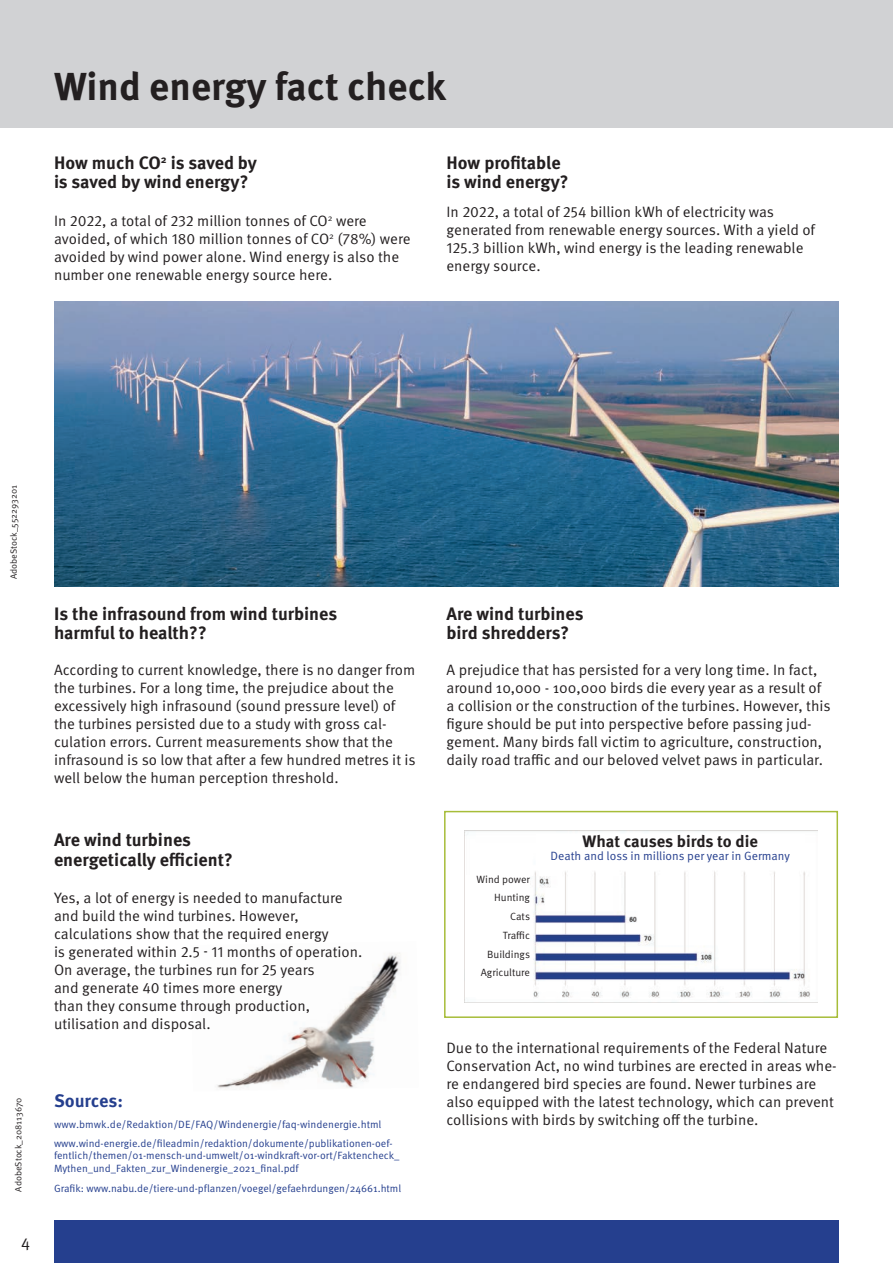
<style>
.page{position:relative;width:893px;height:1263px;background:#fff}
.page>*{position:absolute;margin:0;border:0;box-sizing:border-box;transform-origin:0 0}
.t1{font:700 39px "Meta OT";color:#231f20}
.t2{font:700 18px/19.5px "Meta OT";color:#231f20}
.t3{font:700 18px "Meta Correspondence Pro";letter-spacing:-.01em;color:#253f8e}
.t4{font:700 16.5px "Meta OT";letter-spacing:-.005em;color:#231f20}
.t5{font:16.5px "Meta OT Norm";color:#231f20}
.t6{font:15px/18px "Meta OT Norm";color:#231f20}
.t7{font:12px "Meta OT Norm";color:#253f8e}
.t8{font:10.5px/12.6px "Meta OT Norm";color:#253f8e}
.t9{font:10.5px "Meta Correspondence Pro";color:#253f8e}
.t10{font:10.5px/18.8px "Meta OT Norm";color:#231f20;text-align:right}
.t11{font:9px "Meta OT Norm";color:#231f20}
</style>
<div class="page">
<div style="left:0;top:0;width:893px;height:128px;background:#d1d2d4"></div>
<div style="left:54px;top:1220px;width:785px;height:43px;background:#253f8e"></div>
<img style="left:54px;top:302px;width:785px;height:285px">
<img style="left:217px;top:953px;width:184px;height:136px">
<img style="left:464px;top:830px;width:354px;height:172px">
<div style="left:444px;top:811px;width:394px;height:207px;border:2px solid #a7bd39"></div>
<div style="left:536px;top:834px;width:269px;height:33px;background:#fff"></div>
<div style="left:465px;top:875px;width:65px;height:121px;background:#fff"></div>
<p class="t1" style="left:54px;top:62px;width:394px">Wind energy fact check</p>
<p class="t2" style="left:54px;top:153px;width:205px">How much CO<sup>2</sup> is saved by is saved by wind energy?</p>
<p class="t6" style="left:54px;top:212px;width:358px">In 2022, a total of 232 million tonnes of CO<sup>2</sup> were avoided, of which 180 million tonnes of CO<sup>2</sup> (78%) were avoided by wind power alone. Wind energy is also the number one renewable energy source here.</p>
<p class="t2" style="left:446px;top:153px;width:124px">How profitable is wind energy?</p>
<p class="t6" style="left:446px;top:203px;width:370px">In 2022, a total of 254 billion kWh of electricity was generated from renewable energy sources. With a yield of 125.3 billion kWh, wind energy is the leading renewable energy source.</p>
<p class="t11" style="left:8px;top:579px;width:95px;rotate:-90deg">AdobeStock_552293201</p>
<p class="t2" style="left:54px;top:604px;width:285px">Is the infrasound from wind turbines harmful to health??</p>
<p class="t6" style="left:54px;top:661px;width:363px">According to current knowledge, there is no danger from the turbines. For a long time, the prejudice about the excessively high infrasound (sound pressure level) of the turbines persisted due to a study with gross cal&shy;culation errors. Current measurements show that the infrasound is so low that after a few hundred metres it is well below the human perception threshold.</p>
<p class="t2" style="left:54px;top:830px;width:180px">Are wind turbines energetically efficient?</p>
<p class="t6" style="left:54px;top:889px;width:310px">Yes, a lot of energy is needed to manufacture and build the wind turbines. However, calculations show that the required energy<br>is generated within 2.5 - 11 months of operation.<br>On average, the turbines run for 25 years<br>and generate 40 times more energy<br>than they consume through production, utilisation and disposal.</p>
<p class="t11" style="left:13px;top:1192px;width:95px;rotate:-90deg">AdobeStock_208113670</p>
<p class="t5" style="left:21px;top:1231px;width:10px">4</p>
<p class="t3" style="left:54px;top:1086px;width:71px">Sources:</p>
<p class="t9" style="left:54px;top:1116px;width:329px">www.bmwk.de/Redaktion/DE/FAQ/Windenergie/faq-windenergie.html</p>
<p class="t8" style="left:54px;top:1137px;width:347px">www.wind-energie.de/fileadmin/redaktion/dokumente/publikationen-oef&shy;fentlich/themen/01-mensch-und-umwelt/01-windkraft-vor-ort/Faktencheck_<br>Mythen_und_Fakten_zur_Windenergie_2021_final.pdf</p>
<p class="t8" style="left:54px;top:1182px;width:349px">Grafik: www.nabu.de/tiere-und-pflanzen/voegel/gefaehrdungen/24661.html</p>
<p class="t2" style="left:446px;top:604px;width:139px">Are wind turbines bird shredders?</p>
<p class="t6" style="left:446px;top:661px;width:386px">A prejudice that has persisted for a very long time. In fact, around 10,000 - 100,000 birds die every year as a result of a collision or the construction of the turbines. However, this figure should be put into perspective before passing jud&shy;gement. Many birds fall victim to agriculture, construction, daily road traffic and our beloved velvet paws in particular.</p>
<p class="t10" style="left:477px;top:870px;width:55px">Wind power<br>Hunting<br>Cats<br>Traffic<br>Buildings<br>Agriculture</p>
<p class="t4" style="left:583px;top:830px;width:177px">What causes birds to die</p>
<p class="t7" style="left:551px;top:849px;width:241px">Death and loss in millions per year in Germany</p>
<p class="t6" style="left:446px;top:1039px;width:392px">Due to the international requirements of the Federal Nature Conservation Act, no wind turbines are erected in areas whe&shy;re endangered bird species are found. Newer turbines are also equipped with the latest technology, which can prevent collisions with birds by switching off the turbine.</p>
</div>
